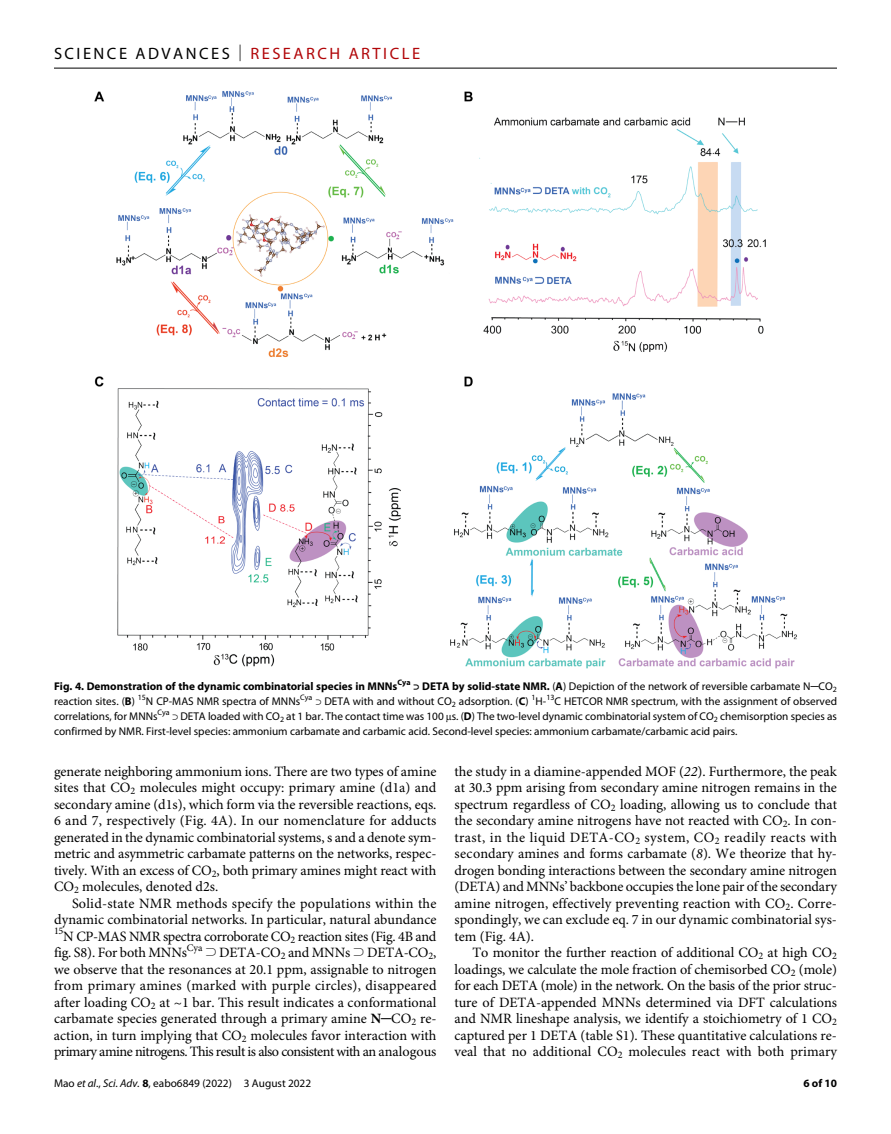
<style>
.page{position:relative;width:891px;height:1134px;background:#fff}
.page>*{position:absolute;margin:0;border:0;box-sizing:border-box;transform-origin:0 0}
.t1{font:16.5px "Myriad Pro";letter-spacing:.15em;color:#000}
.t2{font:14.25px/16.5px "Minion Pro";color:#000;text-align:justify}
.t3{font:11.25px/15px "Myriad Pro";color:#000;text-align:justify}
.t4{font:700 11.25px "Myriad Pro";color:#000}
.s1{font-weight:300}
.s2{color:#b10508}
.s3{font-weight:700}
.s4{font-family:"STIX General"}
.s5{font-style:italic}
</style>
<div class="page">
<hr style="left:54px;top:68px;width:783px;height:1px;background:#000">
<img style="left:94px;top:91px;width:703px;height:578px">
<p class="t1" style="left:54px;top:40px;width:368px">SCIENCE ADVANCES <span class="s1">|</span> <span class="s2">RESEARCH ARTICLE</span></p>
<p class="t3" style="left:54px;top:679px;width:785px"><span class="s3">Fig. 4. Demonstration of the dynamic combinatorial species in MNNs</span><sup>Cya</sup> <span class="s3">⊃ DETA by solid-state NMR.</span> (<span class="s3">A</span>) Depiction of the network of reversible carbamate N<span class="s4">─</span>CO<sub>2 </sub>reaction sites. (<span class="s3">B</span>) <sup>15</sup>N CP-MAS NMR spectra of MNNs<sup>Cya</sup> ⊃ DETA with and without CO<sub>2</sub> adsorption. (<span class="s3">C</span>) <sup>1</sup>H-<sup>13</sup>C HETCOR NMR spectrum, with the assignment of observed correlations, for MNNs<sup>Cya</sup> ⊃ DETA loaded with CO<sub>2</sub> at 1 bar. The contact time was 100 s. (<span class="s3">D</span>) The two-level dynamic combinatorial system of CO<sub>2</sub> chemisorption species as confirmed by NMR. First-level species: ammonium carbamate and carbamic acid. Second-level species: ammonium carbamate/carbamic acid pairs.</p>
<p class="t2" style="left:54px;top:764px;width:384px">generate neighboring ammonium ions. There are two types of amine sites that CO<sub>2</sub> molecules might occupy: primary amine (d1a) and secondary amine (d1s), which form via the reversible reactions, eqs.<br>6 and 7, respectively (Fig. 4A). In our nomenclature for adducts generated in the dynamic combinatorial systems, s and a denote sym&shy;metric and asymmetric carbamate patterns on the networks, respec&shy;tively. With an excess of CO<sub>2</sub>, both primary amines might react with CO<sub>2</sub> molecules, denoted d2s.</p>
<p class="t2" style="left:54px;top:896px;width:384px;text-indent:18px">Solid-state NMR methods specify the populations within the dynamic combinatorial networks. In particular, natural abundance <sup>15</sup>N CP-MAS NMR spectra corroborate CO<sub>2</sub> reaction sites (Fig. 4B and fig. S8). For both MNNs<sup>Cya</sup> ⊃ DETA-CO<sub>2</sub> and MNNs ⊃ DETA-CO<sub>2</sub>, we observe that the resonances at 20.1 ppm, assignable to nitrogen from primary amines (marked with purple circles), disappeared after loading CO<sub>2</sub> at ~1 bar. This result indicates a conformational carbamate species generated through a primary amine <span class="s3">N</span><span class="s4">─</span>CO<sub>2</sub> re&shy;action, in turn implying that CO<sub>2</sub> molecules favor interaction with primary amine nitrogens. This result is also consistent with an analogous</p>
<p class="t3" style="left:54px;top:1076px;width:259px">Mao <span class="s5">et al</span>., <span class="s5">Sci. Adv.</span> <span class="s3">8</span>, eabo6849 (2022) 3 August 2022</p>
<p class="t2" style="left:454px;top:764px;width:384px">the study in a diamine-appended MOF (<span class="s5">22</span>). Furthermore, the peak at 30.3 ppm arising from secondary amine nitrogen remains in the spectrum regardless of CO<sub>2</sub> loading, allowing us to conclude that the secondary amine nitrogens have not reacted with CO<sub>2</sub>. In con&shy;trast, in the liquid DETA-CO<sub>2</sub> system, CO<sub>2</sub> readily reacts with secondary amines and forms carbamate (<span class="s5">8</span>). We theorize that hy&shy;drogen bonding interactions between the secondary amine nitrogen (DETA) and MNNs’ backbone occupies the lone pair of the secondary amine nitrogen, effectively preventing reaction with CO<sub>2</sub>. Corre&shy;spondingly, we can exclude eq. 7 in our dynamic combinatorial sys&shy;tem (Fig. 4A).</p>
<p class="t2" style="left:454px;top:946px;width:384px;text-indent:18px">To monitor the further reaction of additional CO<sub>2</sub> at high CO<sub>2 </sub>loadings, we calculate the mole fraction of chemisorbed CO<sub>2</sub> (mole) for each DETA (mole) in the network. On the basis of the prior struc&shy;ture of DETA-appended MNNs determined via DFT calculations and NMR lineshape analysis, we identify a stoichiometry of 1 CO<sub>2 </sub>captured per 1 DETA (table S1). These quantitative calculations re&shy;veal that no additional CO<sub>2</sub> molecules react with both primary</p>
<p class="t4" style="left:803px;top:1074px;width:35px">6 of 10</p>
</div>
